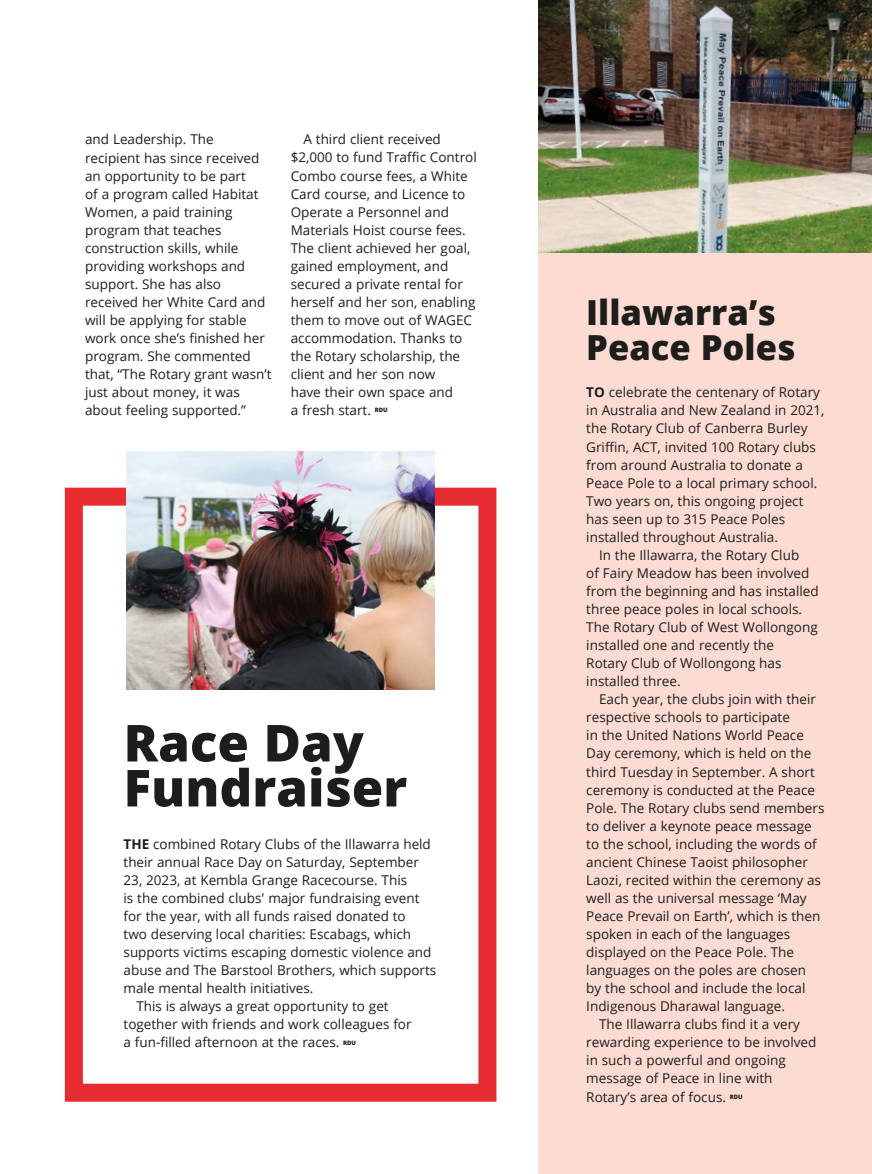
<style>
.page{position:relative;width:872px;height:1174px;background:#fff}
.page>*{position:absolute;margin:0;border:0;box-sizing:border-box;transform-origin:0 0}
.t1{font:800 51px/45px "Open Sans";color:#1d1d1b}
.t2{font:800 34.5px/34.5px "Open Sans";color:#1d1d1b}
.t3{font:13.5px/18px "Open Sans";color:#1d1d1b}
.t4{font:800 6px "Open Sans";letter-spacing:-.02em;color:#1d1d1b}
.s1{font-weight:700}
</style>
<div class="page">
<div style="left:65px;top:487px;width:431px;height:614px;background:#fff;border:18px solid #e62b31"></div>
<div style="left:539px;top:0;width:333px;height:1174px;background:#fcdcd2"></div>
<img style="left:539px;top:0;width:333px;height:253px">
<img style="left:126px;top:451px;width:309px;height:239px">
<p class="t3" style="left:85px;top:130px;width:188px">and Leadership. The recipient has since received an opportunity to be part<br>of a program called Habitat<br>Women, a paid training program that teaches construction skills, while providing workshops and support. She has also received her White Card and will be applying for stable work once she’s finished her program. She commented that, “The Rotary grant wasn’t just about money, it was about feeling supported.”</p>
<p class="t3" style="left:291px;top:130px;width:187px;text-indent:13px">A third client received $2,000 to fund Traffic Control<br>Combo course fees, a White<br>Card course, and Licence to<br>Operate a Personnel and<br>Materials Hoist course fees.<br>The client achieved her goal, gained employment, and secured a private rental for herself and her son, enabling them to move out of WAGEC accommodation. Thanks to the Rotary scholarship, the client and her son now<br>have their own space and<br>a fresh start.</p>
<p class="t4" style="left:375px;top:405px;width:15px">RDU</p>
<h1 class="t1" style="left:124px;top:717px;width:285px">Race Day<br>Fundraiser</h1>
<p class="t3" style="left:124px;top:834px;width:309px"><span class="s1">THE</span> combined Rotary Clubs of the Illawarra held</p>
<p class="t3" style="left:124px;top:852px;width:297px">their annual Race Day on Saturday, September</p>
<p class="t3" style="left:124px;top:870px;width:285px">23, 2023, at Kembla Grange Racecourse. This</p>
<p class="t3" style="left:124px;top:888px;width:297px">is the combined clubs' major fundraising event</p>
<p class="t3" style="left:124px;top:906px;width:284px">for the year, with all funds raised donated to</p>
<p class="t3" style="left:124px;top:925px;width:289px">two deserving local charities: Escabags, which</p>
<p class="t3" style="left:124px;top:943px;width:309px">supports victims escaping domestic violence and</p>
<p class="t3" style="left:124px;top:961px;width:314px">abuse and The Barstool Brothers, which supports</p>
<p class="t3" style="left:124px;top:979px;width:191px">male mental health initiatives.</p>
<p class="t3" style="left:136px;top:997px;width:254px">This is always a great opportunity to get</p>
<p class="t3" style="left:124px;top:1015px;width:289px">together with friends and work colleagues for</p>
<p class="t3" style="left:124px;top:1033px;width:217px">a fun-filled afternoon at the races.</p>
<p class="t4" style="left:343px;top:1037px;width:14px">RDU</p>
<h2 class="t2" style="left:586px;top:293px;width:211px">Illawarra’s<br>Peace Poles</h2>
<p class="t3" style="left:586px;top:383px;width:235px"><span class="s1">TO</span> celebrate the centenary of Rotary</p>
<p class="t3" style="left:586px;top:401px;width:240px">in Australia and New Zealand in 2021,</p>
<p class="t3" style="left:586px;top:419px;width:223px">the Rotary Club of Canberra Burley</p>
<p class="t3" style="left:586px;top:437px;width:231px">Griffin, ACT, invited 100 Rotary clubs</p>
<p class="t3" style="left:586px;top:455px;width:218px">from around Australia to donate a</p>
<p class="t3" style="left:586px;top:473px;width:233px">Peace Pole to a local primary school.</p>
<p class="t3" style="left:586px;top:491px;width:219px">Two years on, this ongoing project</p>
<p class="t3" style="left:586px;top:509px;width:200px">has seen up to 315 Peace Poles</p>
<p class="t3" style="left:586px;top:527px;width:193px">installed throughout Australia.</p>
<p class="t3" style="left:599px;top:545px;width:202px">In the Illawarra, the Rotary Club</p>
<p class="t3" style="left:586px;top:563px;width:225px">of Fairy Meadow has been involved</p>
<p class="t3" style="left:586px;top:581px;width:234px">from the beginning and has installed</p>
<p class="t3" style="left:586px;top:600px;width:217px">three peace poles in local schools.</p>
<p class="t3" style="left:586px;top:618px;width:233px">The Rotary Club of West Wollongong</p>
<p class="t3" style="left:586px;top:636px;width:189px">installed one and recently the</p>
<p class="t3" style="left:586px;top:654px;width:197px">Rotary Club of Wollongong has</p>
<p class="t3" style="left:586px;top:672px;width:96px">installed three.</p>
<p class="t3" style="left:599px;top:690px;width:218px">Each year, the clubs join with their</p>
<p class="t3" style="left:586px;top:708px;width:205px">respective schools to participate</p>
<p class="t3" style="left:586px;top:726px;width:219px">in the United Nations World Peace</p>
<p class="t3" style="left:586px;top:744px;width:226px">Day ceremony, which is held on the</p>
<p class="t3" style="left:586px;top:762px;width:230px">third Tuesday in September. A short</p>
<p class="t3" style="left:586px;top:780px;width:230px">ceremony is conducted at the Peace</p>
<p class="t3" style="left:586px;top:798px;width:240px">Pole. The Rotary clubs send members</p>
<p class="t3" style="left:586px;top:816px;width:227px">to deliver a keynote peace message</p>
<p class="t3" style="left:586px;top:834px;width:232px">to the school, including the words of</p>
<p class="t3" style="left:586px;top:852px;width:223px">ancient Chinese Taoist philosopher</p>
<p class="t3" style="left:586px;top:870px;width:236px">Laozi, recited within the ceremony as</p>
<p class="t3" style="left:586px;top:888px;width:222px">well as the universal message ‘May</p>
<p class="t3" style="left:586px;top:906px;width:235px">Peace Prevail on Earth’, which is then</p>
<p class="t3" style="left:586px;top:924px;width:205px">spoken in each of the languages</p>
<p class="t3" style="left:586px;top:942px;width:209px">displayed on the Peace Pole. The</p>
<p class="t3" style="left:586px;top:961px;width:221px">languages on the poles are chosen</p>
<p class="t3" style="left:586px;top:979px;width:221px">by the school and include the local</p>
<p class="t3" style="left:586px;top:997px;width:200px">Indigenous Dharawal language.</p>
<p class="t3" style="left:599px;top:1015px;width:202px">The Illawarra clubs find it a very</p>
<p class="t3" style="left:586px;top:1033px;width:232px">rewarding experience to be involved</p>
<p class="t3" style="left:586px;top:1051px;width:201px">in such a powerful and ongoing</p>
<p class="t3" style="left:586px;top:1069px;width:188px">message of Peace in line with</p>
<p class="t3" style="left:586px;top:1087px;width:141px">Rotary’s area of focus.</p>
<p class="t4" style="left:730px;top:1092px;width:14px">RDU</p>
</div>
